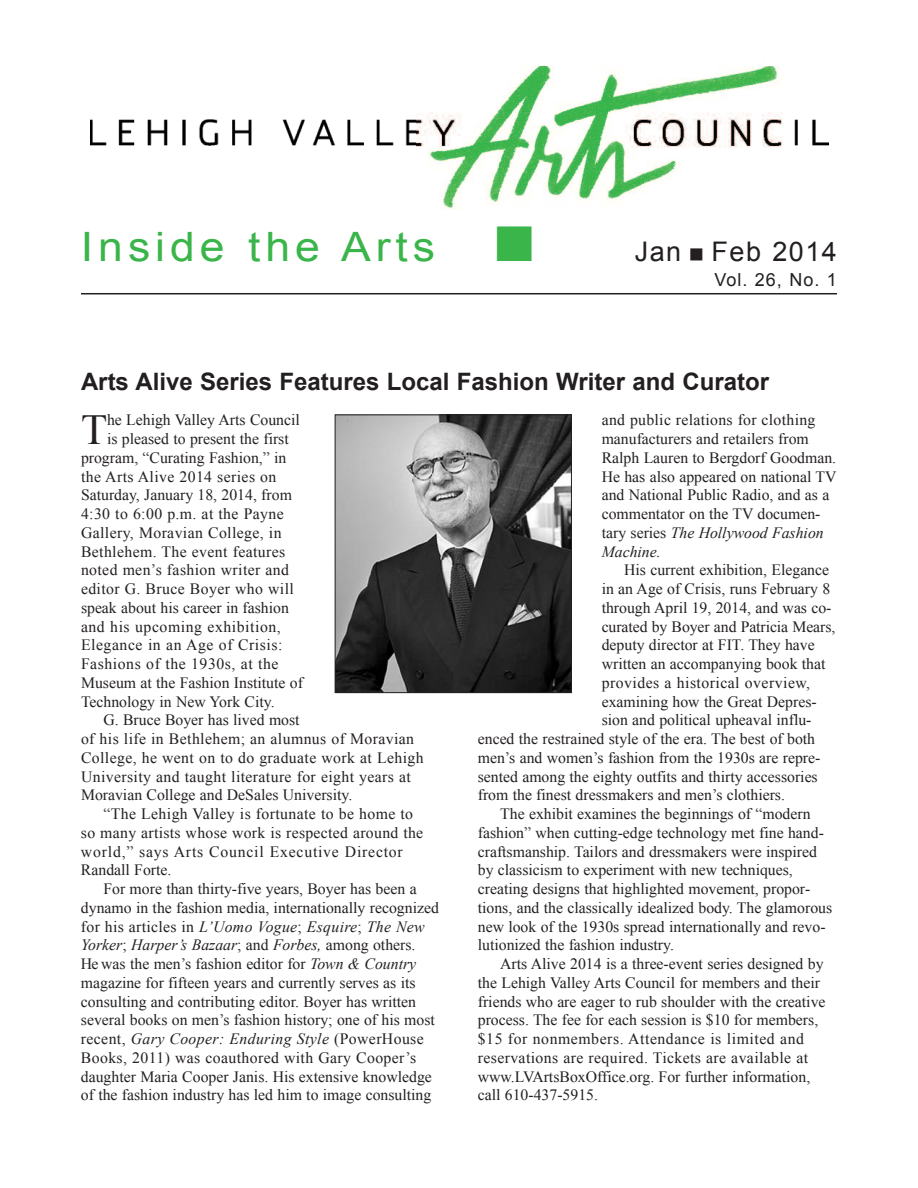
<style>
.page{position:relative;width:918px;height:1188px;background:#fff}
.page>*{position:absolute;margin:0;border:0;box-sizing:border-box;transform-origin:0 0}
.t1{font:42.75px "Times New Roman";color:#231f20}
.t2{font:40.5px "Arial";letter-spacing:.11em;color:#3ab54a;scale:1.1 1}
.t3{font:27px "Arial";letter-spacing:.055em;color:#231f20}
.t4{font:700 24px "Arial";color:#231f20}
.t5{font:18px "Arial";letter-spacing:.055em;color:#231f20}
.t6{font:15.75px/18.8px "Times New Roman";color:#231f20}
.t7{font:15.75px "Times New Roman";letter-spacing:.025em;color:#231f20}
.t8{font:15.75px "Times New Roman";letter-spacing:.035em;color:#231f20}
.t9{font:italic 15.75px "Times New Roman";letter-spacing:.02em;color:#231f20}
.t10{font:italic 15.75px "Times New Roman";color:#231f20}
.t11{font:15.75px "Times New Roman";letter-spacing:.02em;color:#231f20}
.t12{font:15.75px "Times New Roman";letter-spacing:.05em;color:#231f20}
.t13{font:15.75px "Times New Roman";letter-spacing:.03em;color:#231f20}
.s1{font-style:italic}
.s2{font-style:normal}
</style>
<div class="page">
<hr style="left:81px;top:293px;width:756px;height:1px;background:#231f20">
<img style="left:337px;top:417px;width:233px;height:274px">
<div style="left:335px;top:415px;width:237px;height:278px;border:1px solid #231f20"></div>
<img style="left:91px;top:119px;width:737px;height:27px">
<img style="left:416px;top:60px;width:367px;height:150px">
<h2 class="t2" style="left:81px;top:224px;width:323px">Inside the Arts</h2>
<h3 class="t3" style="left:635px;top:237px;width:204px">Jan Feb 2014</h3>
<p class="t5" style="left:714px;top:269px;width:124px">Vol. 26, No. 1</p>
<h3 class="t4" style="left:81px;top:368px;width:690px">Arts Alive Series Features Local Fashion Writer and Curator</h3>
<h1 class="t1" style="left:81px;top:406px;width:28px">T</h1>
<p class="t6" style="left:107px;top:411px;width:194px">he Lehigh Valley Arts Council</p>
<p class="t6" style="left:602px;top:411px;width:236px">and public relations for clothing manufacturers and retailers from<br>Ralph Lauren to Bergdorf Goodman.<br>He has also appeared on national TV and National Public Radio, and as a commentator on the TV documen&shy;tary series <span class="s1">The Hollywood Fashion<br>Machine.</span></p>
<p class="t6" style="left:624px;top:561px;width:206px">His current exhibition, Elegance</p>
<p class="t6" style="left:602px;top:579px;width:230px">in an Age of Crisis, runs February 8</p>
<p class="t6" style="left:602px;top:598px;width:231px">through April 19, 2014, and was co-</p>
<p class="t6" style="left:602px;top:617px;width:235px">curated by Boyer and Patricia Mears,</p>
<p class="t6" style="left:602px;top:636px;width:215px">deputy director at FIT. They have</p>
<p class="t6" style="left:602px;top:654px;width:225px">written an accompanying book that</p>
<p class="t13" style="left:602px;top:674px;width:210px">provides a historical overview,</p>
<p class="t6" style="left:602px;top:692px;width:217px">examining how the Great Depres-</p>
<p class="t6" style="left:602px;top:711px;width:211px">sion and political upheaval influ-</p>
<p class="t6" style="left:478px;top:729px;width:339px">enced the restrained style of the era. The best of both</p>
<p class="t6" style="left:478px;top:748px;width:344px">men’s and women’s fashion from the 1930s are repre-</p>
<p class="t6" style="left:478px;top:767px;width:341px">sented among the eighty outfits and thirty accessories</p>
<p class="t6" style="left:478px;top:786px;width:309px">from the finest dressmakers and men’s clothiers.</p>
<p class="t6" style="left:500px;top:804px;width:312px">The exhibit examines the beginnings of “modern</p>
<p class="t6" style="left:478px;top:823px;width:348px">fashion” when cutting-edge technology met fine hand-</p>
<p class="t6" style="left:478px;top:842px;width:341px">craftsmanship. Tailors and dressmakers were inspired</p>
<p class="t6" style="left:478px;top:861px;width:317px">by classicism to experiment with new techniques,</p>
<p class="t6" style="left:478px;top:879px;width:334px">creating designs that highlighted movement, propor-</p>
<p class="t6" style="left:478px;top:898px;width:356px">tions, and the classically idealized body. The glamorous</p>
<p class="t6" style="left:478px;top:917px;width:349px">new look of the 1930s spread internationally and revo-</p>
<p class="t6" style="left:478px;top:936px;width:198px">lutionized the fashion industry.</p>
<p class="t6" style="left:500px;top:954px;width:325px">Arts Alive 2014 is a three-event series designed by</p>
<p class="t6" style="left:478px;top:973px;width:344px">the Lehigh Valley Arts Council for members and their</p>
<p class="t6" style="left:478px;top:992px;width:349px">friends who are eager to rub shoulder with the creative</p>
<p class="t6" style="left:478px;top:1011px;width:342px">process. The fee for each session is $10 for members,</p>
<p class="t8" style="left:478px;top:1030px;width:328px">$15 for nonmembers. Attendance is limited and</p>
<p class="t7" style="left:478px;top:1049px;width:332px">reservations are required. Tickets are available at</p>
<p class="t6" style="left:478px;top:1067px;width:334px">www.LVArtsBoxOffice.org. For further information,</p>
<p class="t6" style="left:478px;top:1086px;width:122px">call 610-437-5915.</p>
<p class="t6" style="left:107px;top:430px;width:183px">is pleased to present the first</p>
<p class="t6" style="left:81px;top:448px;width:207px">program, “Curating Fashion,” in</p>
<p class="t7" style="left:81px;top:468px;width:197px">the Arts Alive 2014 series on</p>
<p class="t6" style="left:81px;top:486px;width:212px">Saturday, January 18, 2014, from</p>
<p class="t7" style="left:81px;top:505px;width:204px">4:30 to 6:00 p.m. at the Payne</p>
<p class="t7" style="left:81px;top:524px;width:202px">Gallery, Moravian College, in</p>
<p class="t7" style="left:81px;top:543px;width:206px">Bethlehem. The event features</p>
<p class="t7" style="left:81px;top:561px;width:210px">noted men’s fashion writer and</p>
<p class="t7" style="left:81px;top:580px;width:214px">editor G. Bruce Boyer who will</p>
<p class="t6" style="left:81px;top:598px;width:209px">speak about his career in fashion</p>
<p class="t8" style="left:81px;top:618px;width:201px">and his upcoming exhibition,</p>
<p class="t8" style="left:81px;top:636px;width:203px">Elegance in an Age of Crisis:</p>
<p class="t8" style="left:81px;top:655px;width:199px">Fashions of the 1930s, at the</p>
<p class="t6" style="left:81px;top:673px;width:224px">Museum at the Fashion Institute of</p>
<p class="t6" style="left:81px;top:692px;width:195px">Technology in New York City.</p>
<p class="t6" style="left:103px;top:711px;width:198px">G. Bruce Boyer has lived most</p>
<p class="t7" style="left:81px;top:730px;width:335px">of his life in Bethlehem; an alumnus of Moravian</p>
<p class="t7" style="left:81px;top:749px;width:344px">College, he went on to do graduate work at Lehigh</p>
<p class="t7" style="left:81px;top:768px;width:331px">University and taught literature for eight years at</p>
<p class="t6" style="left:81px;top:786px;width:273px">Moravian College and DeSales University.</p>
<p class="t7" style="left:103px;top:805px;width:311px">“The Lehigh Valley is fortunate to be home to</p>
<p class="t11" style="left:81px;top:824px;width:344px">so many artists whose work is respected around the</p>
<p class="t12" style="left:81px;top:843px;width:323px">world,” says Arts Council Executive Director</p>
<p class="t6" style="left:81px;top:861px;width:92px">Randall Forte.</p>
<p class="t6" style="left:103px;top:880px;width:315px">For more than thirty-five years, Boyer has been a</p>
<p class="t6" style="left:81px;top:898px;width:359px">dynamo in the fashion media, internationally recognized</p>
<p class="t9" style="left:81px;top:918px;width:345px"><span class="s2">for his articles in</span> L’Uomo Vogue<span class="s2">;</span> Esquire<span class="s2">;</span> The New</p>
<p class="t10" style="left:81px;top:936px;width:336px">Yorker<span class="s2">;</span> Harper’s Bazaar<span class="s2">; and</span> Forbes, <span class="s2">among others.</span></p>
<p class="t6" style="left:81px;top:955px;width:337px">He was the men’s fashion editor for <span class="s1">Town &amp; Country</span></p>
<p class="t6" style="left:81px;top:973px;width:336px">magazine for fifteen years and currently serves as its</p>
<p class="t6" style="left:81px;top:992px;width:337px">consulting and contributing editor. Boyer has written</p>
<p class="t6" style="left:81px;top:1011px;width:355px">several books on men’s fashion history; one of his most</p>
<p class="t9" style="left:81px;top:1030px;width:344px"><span class="s2">recent,</span> Gary Cooper: Enduring Style <span class="s2">(PowerHouse</span></p>
<p class="t7" style="left:81px;top:1049px;width:337px">Books, 2011) was coauthored with Gary Cooper’s</p>
<p class="t6" style="left:81px;top:1067px;width:352px">daughter Maria Cooper Janis. His extensive knowledge</p>
<p class="t6" style="left:81px;top:1086px;width:352px">of the fashion industry has led him to image consulting</p>
</div>
